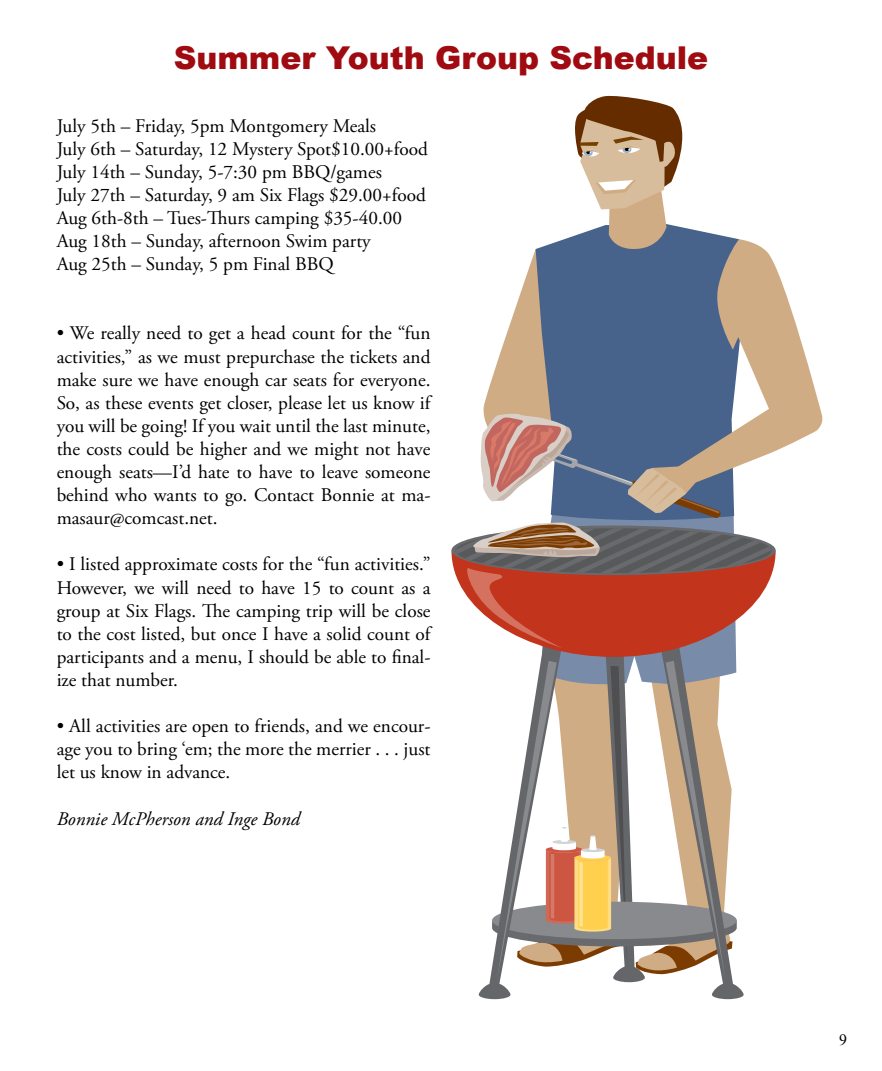
<style>
.page{position:relative;width:882px;height:1071px;background:#fff}
.page>*{position:absolute;margin:0;border:0;box-sizing:border-box;transform-origin:0 0}
.t1{font:900 31.5px "Arial";color:#9f0b10}
.t2{font:19.25px/23.1px "Adobe Garamond Pro";color:#000;text-align:justify}
.t3{font:italic 19.25px "Adobe Garamond Pro";color:#000}
.t4{font:15.75px "Times New Roman";color:#000}
</style>
<div class="page">
<svg style="left:452px;top:95px;width:371px;height:904px"></svg>
<h1 class="t1" style="left:174px;top:35px;width:536px">Summer Youth Group Schedule</h1>
<p class="t2" style="left:57px;top:115px;width:373px;text-align:left">July 5th – Friday, 5pm Montgomery Meals<br>July 6th – Saturday, 12 Mystery Spot$10.00+food July 14th – Sunday, 5-7:30 pm BBQ/games<br>July 27th – Saturday, 9 am Six Flags $29.00+food Aug 6th-8th – Tues-Thurs camping $35-40.00<br>Aug 18th – Sunday, afternoon Swim party<br>Aug 25th – Sunday, 5 pm Final BBQ</p>
<p class="t2" style="left:57px;top:322px;width:375px">• We really need to get a head count for the “fun activities,” as we must prepurchase the tickets and make sure we have enough car seats for everyone.<br>So, as these events get closer, please let us know if you will be going! If you wait until the last minute, the costs could be higher and we might not have enough seats—I’d hate to have to leave someone behind who wants to go. Contact Bonnie at ma&shy;masaur@comcast.net.</p>
<p class="t2" style="left:57px;top:553px;width:376px">• I listed approximate costs for the “fun activities.” However, we will need to have 15 to count as a group at Six Flags. The camping trip will be close to the cost listed, but once I have a solid count of participants and a menu, I should be able to final&shy;ize that number.</p>
<p class="t2" style="left:57px;top:715px;width:375px">• All activities are open to friends, and we encour&shy;age you to bring ‘em; the more the merrier . . . just let us know in advance.</p>
<p class="t3" style="left:57px;top:807px;width:245px">Bonnie McPherson and Inge Bond</p>
<p class="t4" style="left:839px;top:1029px;width:9px">9</p>
</div>
